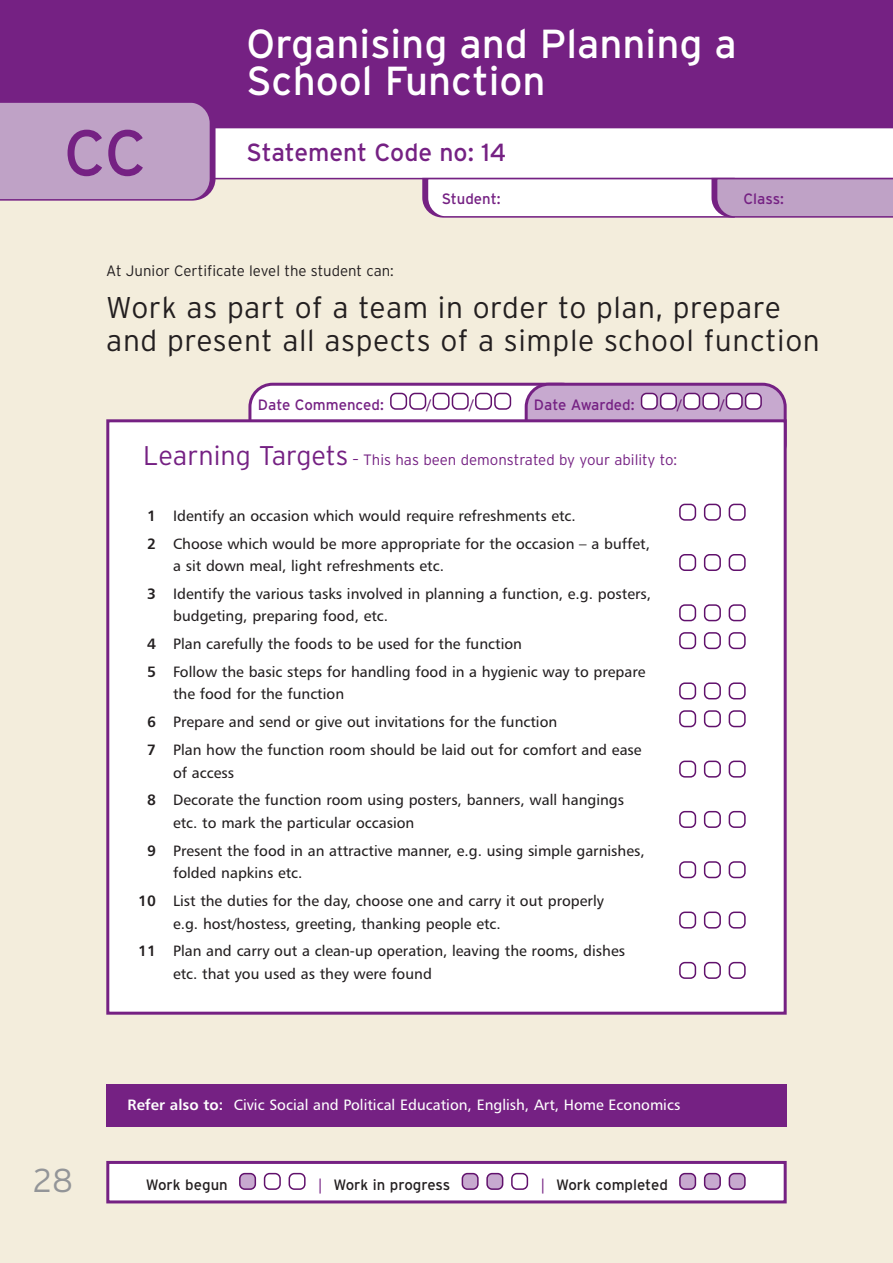
<style>
.page{position:relative;width:893px;height:1263px;background:#f3eddc}
.page>*{position:absolute;margin:0;border:0;box-sizing:border-box;transform-origin:0 0}
.t1{font:64.5px "Interstate";color:#752183}
.t2{font:40.5px/37.5px "Interstate";color:#fff}
.t3{font:300 33px "Interstate";color:#939598}
.t4{font:300 30px/33px "Interstate";letter-spacing:.02em;color:#231f20}
.t5{font:24.75px "Interstate";color:#752183}
.t6{font:15px/27.8px "Humanist 777 BT Roman B";color:#231f20}
.t7{font:15px "Humanist 777 BT Roman B";color:#fff}
.t8{font:300 15px "Interstate";color:#752183}
.t9{font:15px "Interstate";color:#752183}
.t10{font:300 15px "Interstate";color:#231f20}
.t11{font:15px "Interstate";color:#231f20}
.t12{font:15px "Humanist 777 BT Roman B";color:#61116c}
.s1{font-size:27px}
.s2{font-family:"Humanist 777 BT Bold B"}
.s3{font-family:"Humanist 777 BT Roman B";color:#752183}
</style>
<div class="page">
<div style="left:0;top:0;width:893px;height:128px;background:#752183"></div>
<div style="left:218px;top:128px;width:675px;height:52px;background:#fff"></div>
<svg style="left:419px;top:177px;width:474px;height:41px;background:#dbc9df"></svg>
<svg style="left:0;top:102px;width:218px;height:99px;background:#bb9cc2"></svg>
<svg style="left:248px;top:383px;width:539px;height:36px;background:#d6c0db"></svg>
<div style="left:108px;top:421px;width:677px;height:592px;background:#fff"></div>
<svg style="left:729px;top:962px;width:17px;height:17px"></svg>
<svg style="left:704px;top:962px;width:17px;height:17px"></svg>
<svg style="left:679px;top:962px;width:17px;height:17px"></svg>
<svg style="left:729px;top:911px;width:17px;height:17px"></svg>
<svg style="left:704px;top:911px;width:17px;height:17px"></svg>
<svg style="left:679px;top:911px;width:17px;height:17px"></svg>
<svg style="left:729px;top:861px;width:17px;height:17px"></svg>
<svg style="left:704px;top:861px;width:17px;height:17px"></svg>
<svg style="left:679px;top:861px;width:17px;height:17px"></svg>
<svg style="left:729px;top:811px;width:17px;height:17px"></svg>
<svg style="left:704px;top:811px;width:17px;height:17px"></svg>
<svg style="left:679px;top:811px;width:17px;height:17px"></svg>
<svg style="left:729px;top:761px;width:17px;height:17px"></svg>
<svg style="left:704px;top:761px;width:17px;height:17px"></svg>
<svg style="left:679px;top:761px;width:17px;height:17px"></svg>
<svg style="left:729px;top:710px;width:17px;height:17px"></svg>
<svg style="left:704px;top:710px;width:17px;height:17px"></svg>
<svg style="left:679px;top:710px;width:17px;height:17px"></svg>
<svg style="left:729px;top:682px;width:17px;height:17px"></svg>
<svg style="left:704px;top:682px;width:17px;height:17px"></svg>
<svg style="left:679px;top:682px;width:17px;height:17px"></svg>
<svg style="left:729px;top:632px;width:17px;height:17px"></svg>
<svg style="left:704px;top:632px;width:17px;height:17px"></svg>
<svg style="left:679px;top:632px;width:17px;height:17px"></svg>
<svg style="left:729px;top:604px;width:17px;height:17px"></svg>
<svg style="left:704px;top:604px;width:17px;height:17px"></svg>
<svg style="left:679px;top:604px;width:17px;height:17px"></svg>
<svg style="left:729px;top:554px;width:17px;height:17px"></svg>
<svg style="left:704px;top:554px;width:17px;height:17px"></svg>
<svg style="left:679px;top:554px;width:17px;height:17px"></svg>
<svg style="left:729px;top:504px;width:17px;height:17px"></svg>
<svg style="left:704px;top:504px;width:17px;height:17px"></svg>
<svg style="left:679px;top:504px;width:17px;height:17px"></svg>
<div style="left:106px;top:419px;width:681px;height:596px;border:3px solid #752183"></div>
<div style="left:106px;top:1084px;width:681px;height:43px;background:#752183"></div>
<div style="left:108px;top:1162px;width:677px;height:40px;background:#fff"></div>
<svg style="left:729px;top:1173px;width:17px;height:17px"></svg>
<svg style="left:704px;top:1173px;width:17px;height:17px"></svg>
<svg style="left:679px;top:1173px;width:17px;height:17px"></svg>
<svg style="left:511px;top:1173px;width:17px;height:17px"></svg>
<svg style="left:486px;top:1173px;width:17px;height:17px"></svg>
<svg style="left:462px;top:1173px;width:17px;height:17px"></svg>
<svg style="left:289px;top:1173px;width:17px;height:17px"></svg>
<svg style="left:264px;top:1173px;width:17px;height:17px"></svg>
<svg style="left:239px;top:1173px;width:17px;height:17px"></svg>
<div style="left:106px;top:1161px;width:681px;height:42px;border:3px solid #752183"></div>
<h1 class="t1" style="left:64px;top:116px;width:85px">CC</h1>
<h2 class="t2" style="left:247px;top:25px;width:492px">Organising and Planning a<br>School Function</h2>
<h3 class="t5" style="left:247px;top:138px;width:261px">Statement Code no: 14</h3>
<p class="t9" style="left:442px;top:190px;width:60px">Student:</p>
<p class="t9" style="left:743px;top:190px;width:42px">Class:</p>
<p class="t10" style="left:106px;top:262px;width:289px">At Junior Certificate level the student can:</p>
<h3 class="t4" style="left:106px;top:291px;width:715px">Work as part of a team in order to plan, prepare and present all aspects of a simple school function</h3>
<p class="t9" style="left:258px;top:396px;width:127px">Date Commenced:</p>
<p class="t12" style="left:427px;top:398px;width:6px">/</p>
<p class="t12" style="left:469px;top:398px;width:6px">/</p>
<p class="t9" style="left:534px;top:396px;width:102px">Date Awarded:</p>
<p class="t12" style="left:678px;top:398px;width:6px">/</p>
<p class="t12" style="left:720px;top:398px;width:6px">/</p>
<p class="t8" style="left:143px;top:451px;width:535px"><span class="s1">Learning Targets</span> – This has been demonstrated by your ability to:</p>
<p class="t6" style="left:147px;top:503px;width:504px"><span class="s2">1</span> Identify an occasion which would require refreshments etc.<br><span class="s2">2</span> Choose which would be more appropriate for the occasion – a buffet,</p>
<p class="t6" style="left:147px;top:553px;width:505px;text-indent:26px">a sit down meal, light refreshments etc.<br><span class="s2">3</span> Identify the various tasks involved in planning a function, e.g. posters,</p>
<p class="t6" style="left:147px;top:603px;width:500px;text-indent:26px">budgeting, preparing food, etc.<br><span class="s2">4</span> Plan carefully the foods to be used for the function<br><span class="s2">5</span> Follow the basic steps for handling food in a hygienic way to prepare</p>
<p class="t6" style="left:147px;top:681px;width:496px;text-indent:26px">the food for the function<br><span class="s2">6</span> Prepare and send or give out invitations for the function<br><span class="s2">7</span> Plan how the function room should be laid out for comfort and ease</p>
<p class="t6" style="left:147px;top:760px;width:478px;text-indent:26px">of access<br><span class="s2">8</span> Decorate the function room using posters, banners, wall hangings</p>
<p class="t6" style="left:147px;top:810px;width:499px;text-indent:26px">etc. to mark the particular occasion<br><span class="s2">9</span> Present the food in an attractive manner, e.g. using simple garnishes,</p>
<p class="t6" style="left:138px;top:860px;width:467px;text-indent:35px">folded napkins etc.<br><span class="s2">10</span> List the duties for the day, choose one and carry it out properly</p>
<p class="t6" style="left:138px;top:911px;width:488px;text-indent:35px">e.g. host/hostess, greeting, thanking people etc.<br><span class="s2">11</span> Plan and carry out a clean-up operation, leaving the rooms, dishes</p>
<p class="t6" style="left:173px;top:961px;width:260px">etc. that you used as they were found</p>
<h3 class="t3" style="left:33px;top:1161px;width:41px">28</h3>
<p class="t7" style="left:128px;top:1098px;width:554px"><span class="s2">Refer also to:</span> Civic Social and Political Education, English, Art, Home Economics</p>
<p class="t11" style="left:146px;top:1176px;width:83px">Work begun</p>
<p class="t11" style="left:317px;top:1176px;width:135px"><span class="s3">|</span> Work in progress</p>
<p class="t11" style="left:539px;top:1176px;width:130px"><span class="s3">|</span> Work completed</p>
</div>
